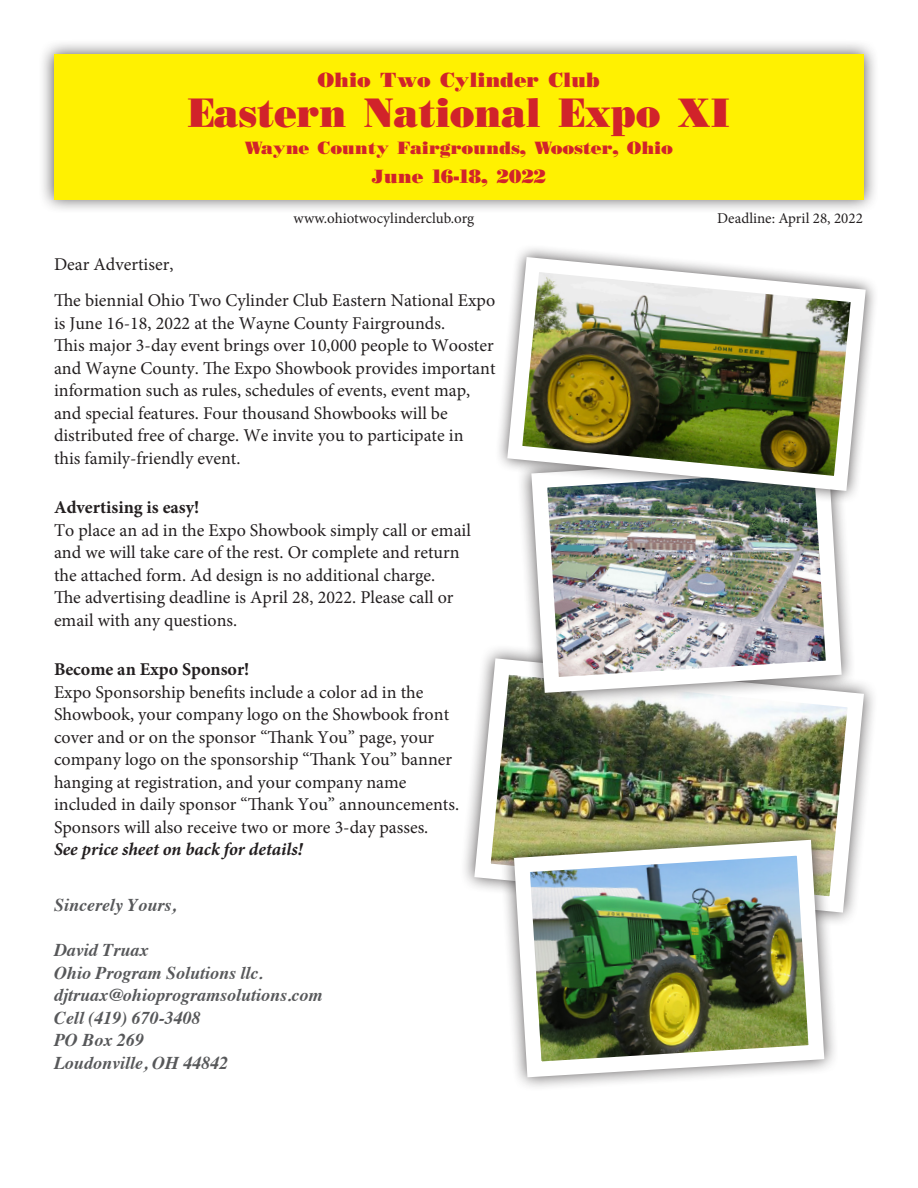
<style>
.page{position:relative;width:918px;height:1188px;background:#fff}
.page>*{position:absolute;margin:0;border:0;box-sizing:border-box;transform-origin:0 0}
.t1{font:900 45px "Boston";color:#d1232a;scale:.91 1}
.t2{font:900 22.5px "Boston";color:#d1232a}
.t3{font:900 21px "Boston";color:#d1232a}
.t4{font:900 19.5px "Boston";color:#d1232a}
.Body{font:18px/22.5px "Minion Pro";color:#231f20}
.t5{font:italic 700 18px "Times";color:#57585a}
.t6{font:15px "Minion Pro";color:#231f20}
.s1{font-weight:700}
.s2{font-weight:700;font-style:italic}
</style>
<div class="page">
<div style="left:38px;top:39px;width:841px;height:175px;background:#231f20;opacity:.75"></div>
<div style="left:54px;top:54px;width:810px;height:145px;background:#fff101"></div>
<img style="left:466px;top:650px;width:406px;height:271px">
<div style="left:499px;top:825px;width:340px;height:267px;background:#231f20;opacity:.75"></div>
<img style="left:506px;top:832px;width:326px;height:253px">
<div style="left:517px;top:441px;width:339px;height:266px;background:#231f20;opacity:.75"></div>
<img style="left:523px;top:504px;width:327px;height:197px">
<div style="left:494px;top:244px;width:385px;height:260px;background:#231f20;opacity:.75"></div>
<img style="left:500px;top:250px;width:373px;height:248px">
<p class="t2" style="left:318px;top:68px;width:284px">Ohio Two Cylinder Club</p>
<p class="t1" style="left:188px;top:89px;width:597px">Eastern National Expo XI</p>
<p class="t4" style="left:245px;top:138px;width:430px">Wayne County Fairgrounds, Wooster, Ohio</p>
<p class="t3" style="left:372px;top:165px;width:176px">June 16-18, 2022</p>
<p class="t6" style="left:294px;top:208px;width:182px">www.ohiotwocylinderclub.org</p>
<p class="t6" style="left:717px;top:208px;width:147px">Deadline: April 28, 2022</p>
<p class="Body" style="left:54px;top:253px;width:121px">Dear Advertiser,</p>
<p class="Body" style="left:54px;top:289px;width:443px">The biennial Ohio Two Cylinder Club Eastern National Expo is June 16-18, 2022 at the Wayne County Fairgrounds.<br>This major 3-day event brings over 10,000 people to Wooster and Wayne County. The Expo Showbook provides important information such as rules, schedules of events, event map, and special features. Four thousand Showbooks will be distributed free of charge. We invite you to participate in<br>this family-friendly event.</p>
<p class="Body" style="left:54px;top:496px;width:418px"><span class="s1">Advertising is easy!<br></span>To place an ad in the Expo Showbook simply call or email and we will take care of the rest. Or complete and return the attached form. Ad design is no additional charge.<br>The advertising deadline is April 28, 2022. Please call or email with any questions.</p>
<p class="Body" style="left:54px;top:658px;width:407px"><span class="s1">Become an Expo Sponsor!<br></span>Expo Sponsorship benefits include a color ad in the Showbook, your company logo on the Showbook front cover and or on the sponsor “Thank You” page, your company logo on the sponsorship “Thank You” banner hanging at registration, and your company name included in daily sponsor “Thank You” announcements.<br>Sponsors will also receive two or more 3-day passes.<br><span class="s2">See price sheet on back for details!</span></p>
<p class="t5" style="left:54px;top:888px;width:124px">Sincerely Yours,</p>
<p class="t5" style="left:54px;top:933px;width:96px">David Truax</p>
<p class="t5" style="left:54px;top:956px;width:211px">Ohio Program Solutions llc.</p>
<p class="t5" style="left:54px;top:978px;width:270px">djtruax@ohioprogramsolutions.com</p>
<p class="t5" style="left:54px;top:1001px;width:148px">Cell (419) 670-3408</p>
<p class="t5" style="left:54px;top:1023px;width:91px">PO Box 269</p>
<p class="t5" style="left:54px;top:1046px;width:176px">Loudonville, OH 44842</p>
</div>
